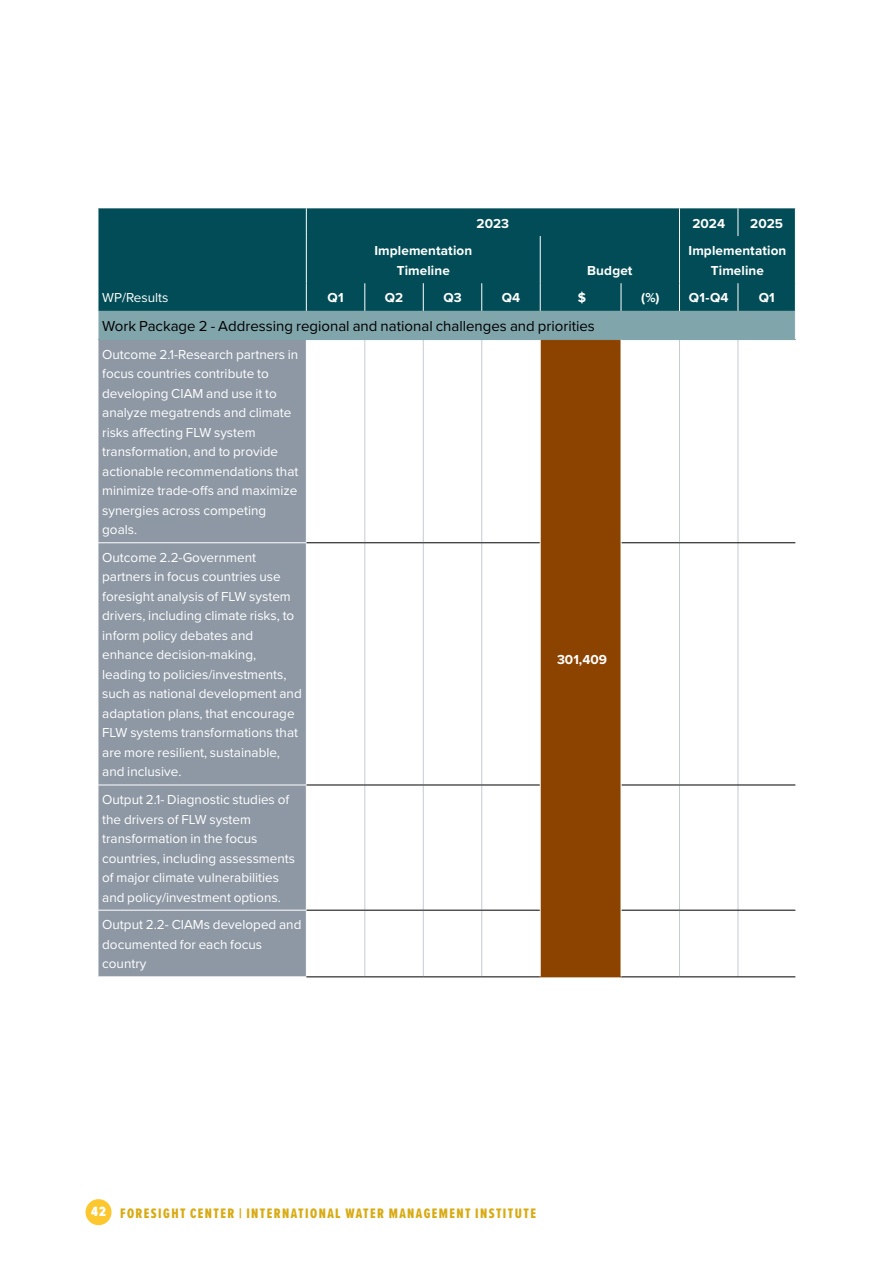
<style>
.page{position:relative;width:893px;height:1263px;background:#fff}
.page>*{position:absolute;margin:0;border:0;box-sizing:border-box;transform-origin:0 0}
.t1{font:15px "Proxima Nova";color:#000}
.t2{font:14.25px "Proxima Nova Ex Cn Extrabld";letter-spacing:.1em;color:#d8ab14}
.t3{font:13.5px/19.5px "Proxima Nova";color:#fff}
.t4{font:700 13.5px/19.5px "Proxima Nova";letter-spacing:.01em;color:#fff;text-align:center}
.s1{font-family:"Proxima Nova Ex Cn";font-weight:900;font-size:13.8px;color:#fff}
</style>
<div class="page">
<div style="left:86px;top:1199px;width:26px;height:26px;background:#fdc82f;border-radius:50%"></div>
<div style="left:99px;top:208px;width:696px;height:103px;background:#014c56"></div>
<div style="left:98px;top:311px;width:697px;height:29px;background:#80a5ab"></div>
<div style="left:99px;top:340px;width:207px;height:636px;background:#8e98a4"></div>
<div style="left:540px;top:340px;width:81px;height:637px;background:#8c4300"></div>
<svg style="left:98px;top:208px;width:1px;height:28px"></svg>
<svg style="left:306px;top:208px;width:1px;height:28px"></svg>
<svg style="left:679px;top:208px;width:1px;height:28px"></svg>
<svg style="left:738px;top:208px;width:1px;height:28px"></svg>
<svg style="left:795px;top:208px;width:1px;height:28px"></svg>
<hr style="left:540px;top:236px;width:1px;height:47px;background:#fff">
<hr style="left:679px;top:236px;width:1px;height:47px;background:#fff">
<svg style="left:306px;top:283px;width:1px;height:28px"></svg>
<svg style="left:365px;top:283px;width:1px;height:28px"></svg>
<svg style="left:423px;top:283px;width:1px;height:28px"></svg>
<svg style="left:481px;top:283px;width:1px;height:28px"></svg>
<svg style="left:540px;top:283px;width:1px;height:28px"></svg>
<svg style="left:621px;top:283px;width:1px;height:28px"></svg>
<svg style="left:679px;top:283px;width:1px;height:28px"></svg>
<svg style="left:738px;top:283px;width:1px;height:28px"></svg>
<hr style="left:98px;top:542px;width:208px;height:1px;background:#fff">
<hr style="left:98px;top:785px;width:208px;height:1px;background:#fff">
<hr style="left:98px;top:910px;width:208px;height:1px;background:#fff">
<svg style="left:98px;top:283px;width:1px;height:56px"></svg>
<svg style="left:795px;top:283px;width:1px;height:56px"></svg>
<hr style="left:365px;top:340px;width:1px;height:202px;background:#c6cbd2">
<hr style="left:423px;top:340px;width:1px;height:202px;background:#c6cbd2">
<hr style="left:481px;top:340px;width:1px;height:202px;background:#c6cbd2">
<hr style="left:679px;top:340px;width:1px;height:202px;background:#c6cbd2">
<hr style="left:365px;top:543px;width:1px;height:242px;background:#c6cbd2">
<hr style="left:423px;top:543px;width:1px;height:242px;background:#c6cbd2">
<hr style="left:481px;top:543px;width:1px;height:242px;background:#c6cbd2">
<hr style="left:679px;top:543px;width:1px;height:242px;background:#c6cbd2">
<hr style="left:365px;top:785px;width:1px;height:125px;background:#c6cbd2">
<hr style="left:423px;top:785px;width:1px;height:125px;background:#c6cbd2">
<hr style="left:481px;top:785px;width:1px;height:125px;background:#c6cbd2">
<hr style="left:679px;top:785px;width:1px;height:125px;background:#c6cbd2">
<hr style="left:365px;top:910px;width:1px;height:67px;background:#c6cbd2">
<hr style="left:423px;top:910px;width:1px;height:67px;background:#c6cbd2">
<hr style="left:481px;top:910px;width:1px;height:67px;background:#c6cbd2">
<hr style="left:679px;top:910px;width:1px;height:67px;background:#c6cbd2">
<hr style="left:738px;top:340px;width:1px;height:202px;background:#c6cbd2">
<hr style="left:738px;top:543px;width:1px;height:242px;background:#c6cbd2">
<hr style="left:738px;top:785px;width:1px;height:125px;background:#c6cbd2">
<hr style="left:738px;top:910px;width:1px;height:67px;background:#c6cbd2">
<hr style="left:306px;top:542px;width:59px;height:1px;background:#000">
<hr style="left:365px;top:542px;width:58px;height:1px;background:#000">
<hr style="left:423px;top:542px;width:59px;height:1px;background:#000">
<hr style="left:482px;top:542px;width:58px;height:1px;background:#000">
<hr style="left:621px;top:542px;width:58px;height:1px;background:#000">
<hr style="left:679px;top:542px;width:59px;height:1px;background:#000">
<hr style="left:738px;top:542px;width:57px;height:1px;background:#000">
<hr style="left:306px;top:785px;width:59px;height:1px;background:#000">
<hr style="left:365px;top:785px;width:58px;height:1px;background:#000">
<hr style="left:423px;top:785px;width:59px;height:1px;background:#000">
<hr style="left:482px;top:785px;width:58px;height:1px;background:#000">
<hr style="left:621px;top:785px;width:58px;height:1px;background:#000">
<hr style="left:679px;top:785px;width:59px;height:1px;background:#000">
<hr style="left:738px;top:785px;width:57px;height:1px;background:#000">
<hr style="left:306px;top:910px;width:59px;height:1px;background:#000">
<hr style="left:365px;top:910px;width:58px;height:1px;background:#000">
<hr style="left:423px;top:910px;width:59px;height:1px;background:#000">
<hr style="left:482px;top:910px;width:58px;height:1px;background:#000">
<hr style="left:621px;top:910px;width:58px;height:1px;background:#000">
<hr style="left:679px;top:910px;width:59px;height:1px;background:#000">
<hr style="left:738px;top:910px;width:57px;height:1px;background:#000">
<hr style="left:306px;top:976px;width:59px;height:1px;background:#000">
<hr style="left:365px;top:976px;width:58px;height:1px;background:#000">
<hr style="left:423px;top:976px;width:59px;height:1px;background:#000">
<hr style="left:482px;top:976px;width:58px;height:1px;background:#000">
<hr style="left:621px;top:976px;width:58px;height:1px;background:#000">
<hr style="left:679px;top:976px;width:59px;height:1px;background:#000">
<hr style="left:738px;top:976px;width:57px;height:1px;background:#000">
<hr style="left:306px;top:236px;width:1px;height:47px;background:#fff">
<hr style="left:540px;top:340px;width:1px;height:203px;background:#fff">
<hr style="left:621px;top:340px;width:1px;height:203px;background:#fff">
<hr style="left:540px;top:543px;width:1px;height:242px;background:#fff">
<hr style="left:540px;top:785px;width:1px;height:125px;background:#fff">
<hr style="left:621px;top:785px;width:1px;height:125px;background:#fff">
<hr style="left:540px;top:910px;width:1px;height:67px;background:#fff">
<hr style="left:621px;top:910px;width:1px;height:67px;background:#fff">
<hr style="left:540px;top:976px;width:81px;height:1px;background:#8c4300">
<p class="t4" style="left:477px;top:213px;width:34px">2023</p>
<p class="t4" style="left:692px;top:213px;width:34px">2024</p>
<p class="t4" style="left:750px;top:213px;width:34px">2025</p>
<p class="t4" style="left:374px;top:241px;width:99px">Implementation<br>Timeline</p>
<p class="t4" style="left:587px;top:260px;width:47px">Budget</p>
<p class="t4" style="left:688px;top:241px;width:99px">Implementation<br>Timeline</p>
<p class="t3" style="left:102px;top:287px;width:68px">WP/Results</p>
<p class="t4" style="left:328px;top:288px;width:18px">Q1</p>
<p class="t4" style="left:385px;top:288px;width:20px">Q2</p>
<p class="t4" style="left:443px;top:288px;width:20px">Q3</p>
<p class="t4" style="left:502px;top:288px;width:20px">Q4</p>
<p class="t4" style="left:578px;top:288px;width:10px">$</p>
<p class="t4" style="left:641px;top:288px;width:20px">(%)</p>
<p class="t4" style="left:689px;top:288px;width:41px">Q1-Q4</p>
<p class="t4" style="left:759px;top:288px;width:18px">Q1</p>
<p class="t1" style="left:102px;top:315px;width:494px">Work Package 2 - Addressing regional and national challenges and priorities</p>
<p class="t3" style="left:102px;top:344px;width:198px">Outcome 2.1-Research partners in focus countries contribute to developing CIAM and use it to analyze megatrends and climate risks affecting FLW system transformation, and to provide actionable recommendations that minimize trade-offs and maximize synergies across competing goals.</p>
<p class="t3" style="left:102px;top:547px;width:201px">Outcome 2.2-Government partners in focus countries use foresight analysis of FLW system drivers, including climate risks, to inform policy debates and enhance decision-making, leading to policies/investments, such as national development and adaptation plans, that encourage<br>FLW systems transformations that are more resilient, sustainable, and inclusive.</p>
<p class="t3" style="left:102px;top:789px;width:194px">Output 2.1- Diagnostic studies of the drivers of FLW system transformation in the focus countries, including assessments of major climate vulnerabilities and policy/investment options.</p>
<p class="t3" style="left:102px;top:914px;width:201px">Output 2.2- CIAMs developed and documented for each focus country</p>
<p class="t4" style="left:557px;top:649px;width:51px">301,409</p>
<p class="t2" style="left:91px;top:1203px;width:446px"><span class="s1">42</span> FORESIGHT CENTER | INTERNATIONAL WATER MANAGEMENT INSTITUTE</p>
</div>
